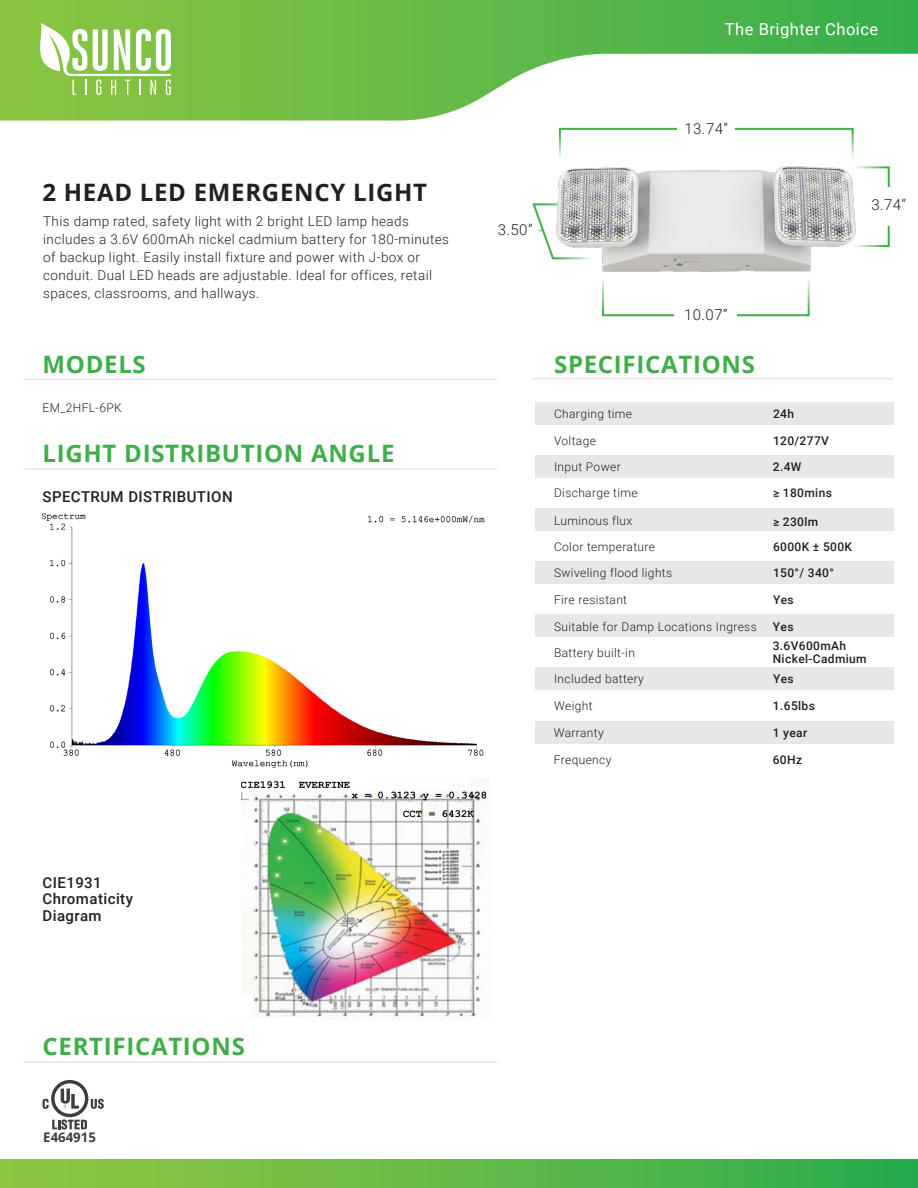
<style>
.page{position:relative;width:918px;height:1188px;background:#fff}
.page>*{position:absolute;margin:0;border:0;box-sizing:border-box;transform-origin:0 0}
.t1{font:700 24px "Open Sans";letter-spacing:.03em;color:#40ae49}
.t2{font:700 24px "Open Sans";letter-spacing:.03em;color:#231f20}
.t3{font:16.5px "Roboto";letter-spacing:.03em;color:#fff}
.t4{font:500 15px "Roboto";letter-spacing:.03em;color:#231f20}
.t5{font:300 15px "Roboto";letter-spacing:.03em;color:#231f20}
.t6{font:300 13.5px/18px "Roboto";letter-spacing:.03em;color:#231f20}
.t7{font:700 13.2px "Open Sans";color:#3d3d3d}
.t8{font:300 12px "Roboto";letter-spacing:.03em;color:#231f20}
.t9{font:500 12px "Roboto";letter-spacing:.03em;color:#231f20}
</style>
<div class="page">
<div style="left:0;top:1160px;width:918px;height:28px;background:linear-gradient(to right,#95c740,#2cac4e)"></div>
<svg style="left:0;top:0;width:918px;height:121px"></svg>
<svg style="left:40px;top:23px;width:131px;height:72px"></svg>
<div style="left:843px;top:166px;width:47px;height:81px;background:#fff;border:2px solid #40ae49"></div>
<div style="left:559px;top:128px;width:295px;height:39px;background:#fff;border:2px solid #40ae49"></div>
<div style="left:602px;top:266px;width:208px;height:50px;background:#fff;border:2px solid #40ae49"></div>
<div style="left:675px;top:297px;width:62px;height:38px;background:#fff"></div>
<div style="left:857px;top:188px;width:61px;height:38px;background:#fff"></div>
<div style="left:678px;top:111px;width:57px;height:38px;background:#fff"></div>
<hr style="left:533px;top:378px;width:360px;height:1px;background:#e6e7e9">
<hr style="left:23px;top:1061px;width:474px;height:2px;background:#e6e7e9">
<hr style="left:23px;top:468px;width:474px;height:2px;background:#e6e7e9">
<hr style="left:23px;top:379px;width:474px;height:1px;background:#e6e7e9">
<img style="left:557px;top:166px;width:301px;height:107px">
<img style="left:43px;top:513px;width:442px;height:256px">
<img style="left:242px;top:779px;width:248px;height:240px">
<svg style="left:532px;top:202px;width:71px;height:58px"></svg>
<div style="left:536px;top:402px;width:358px;height:23px;background:#e6e7e9"></div>
<div style="left:535px;top:455px;width:359px;height:23px;background:#e6e7e9"></div>
<div style="left:536px;top:508px;width:358px;height:23px;background:#e6e7e9"></div>
<div style="left:536px;top:561px;width:358px;height:23px;background:#e6e7e9"></div>
<div style="left:536px;top:615px;width:358px;height:22px;background:#e6e7e9"></div>
<div style="left:536px;top:668px;width:358px;height:22px;background:#e6e7e9"></div>
<div style="left:536px;top:721px;width:358px;height:22px;background:#e6e7e9"></div>
<svg style="left:43px;top:1080px;width:61px;height:50px"></svg>
<p class="t2" style="left:43px;top:176px;width:386px">2 HEAD LED EMERGENCY LIGHT</p>
<p class="t6" style="left:43px;top:212px;width:407px">This damp rated, safety light with 2 bright LED lamp heads includes a 3.6V 600mAh nickel cadmium battery for 180-minutes of backup light. Easily install fixture and power with J-box or conduit. Dual LED heads are adjustable. Ideal for offices, retail spaces, classrooms, and hallways.</p>
<p class="t1" style="left:43px;top:347px;width:105px">MODELS</p>
<p class="t8" style="left:43px;top:399px;width:81px">EM_2HFL-6PK</p>
<p class="t1" style="left:43px;top:436px;width:353px">LIGHT DISTRIBUTION ANGLE</p>
<p class="t4" style="left:43px;top:486px;width:192px">SPECTRUM DISTRIBUTION</p>
<p class="t4" style="left:43px;top:872px;width:61px">CIE1931</p>
<p class="t4" style="left:43px;top:888px;width:92px">Chromaticity</p>
<p class="t4" style="left:43px;top:905px;width:61px">Diagram</p>
<p class="t1" style="left:43px;top:1030px;width:204px">CERTIFICATIONS</p>
<p class="t7" style="left:43px;top:1128px;width:54px">E464915</p>
<p class="t3" style="left:725px;top:18px;width:155px">The Brighter Choice</p>
<p class="t5" style="left:498px;top:219px;width:36px">3.50”</p>
<p class="t5" style="left:684px;top:118px;width:45px">13.74”</p>
<p class="t5" style="left:871px;top:195px;width:36px">3.74”</p>
<p class="t5" style="left:684px;top:304px;width:45px">10.07”</p>
<p class="t1" style="left:554px;top:347px;width:202px">SPECIFICATIONS</p>
<p class="t8" style="left:554px;top:405px;width:80px">Charging time</p>
<p class="t8" style="left:554px;top:432px;width:43px">Voltage</p>
<p class="t8" style="left:554px;top:458px;width:68px">Input Power</p>
<p class="t9" style="left:773px;top:405px;width:23px">24h</p>
<p class="t9" style="left:773px;top:432px;width:57px">120/277V</p>
<p class="t9" style="left:773px;top:458px;width:30px">2.4W</p>
<p class="t8" style="left:554px;top:485px;width:85px">Discharge time</p>
<p class="t9" style="left:773px;top:485px;width:60px">≥ 180mins</p>
<p class="t8" style="left:554px;top:512px;width:80px">Luminous flux</p>
<p class="t8" style="left:554px;top:538px;width:103px">Color temperature</p>
<p class="t8" style="left:554px;top:565px;width:120px">Swiveling flood lights</p>
<p class="t9" style="left:773px;top:514px;width:47px">≥ 230lm</p>
<p class="t9" style="left:773px;top:538px;width:81px">6000K ± 500K</p>
<p class="t9" style="left:773px;top:564px;width:62px">150°/ 340°</p>
<p class="t8" style="left:554px;top:591px;width:75px">Fire resistant</p>
<p class="t9" style="left:773px;top:591px;width:22px">Yes</p>
<p class="t8" style="left:554px;top:618px;width:204px">Suitable for Damp Locations Ingress</p>
<p class="t9" style="left:773px;top:618px;width:22px">Yes</p>
<p class="t8" style="left:554px;top:644px;width:82px">Battery built-in</p>
<p class="t9" style="left:773px;top:637px;width:75px">3.6V600mAh</p>
<p class="t9" style="left:773px;top:650px;width:95px">Nickel-Cadmium</p>
<p class="t8" style="left:554px;top:671px;width:91px">Included battery</p>
<p class="t9" style="left:773px;top:671px;width:22px">Yes</p>
<p class="t8" style="left:554px;top:697px;width:40px">Weight</p>
<p class="t9" style="left:773px;top:697px;width:43px">1.65lbs</p>
<p class="t8" style="left:554px;top:724px;width:51px">Warranty</p>
<p class="t8" style="left:554px;top:751px;width:59px">Frequency</p>
<p class="t9" style="left:773px;top:724px;width:36px">1 year</p>
<p class="t9" style="left:773px;top:751px;width:31px">60Hz</p>
</div>
